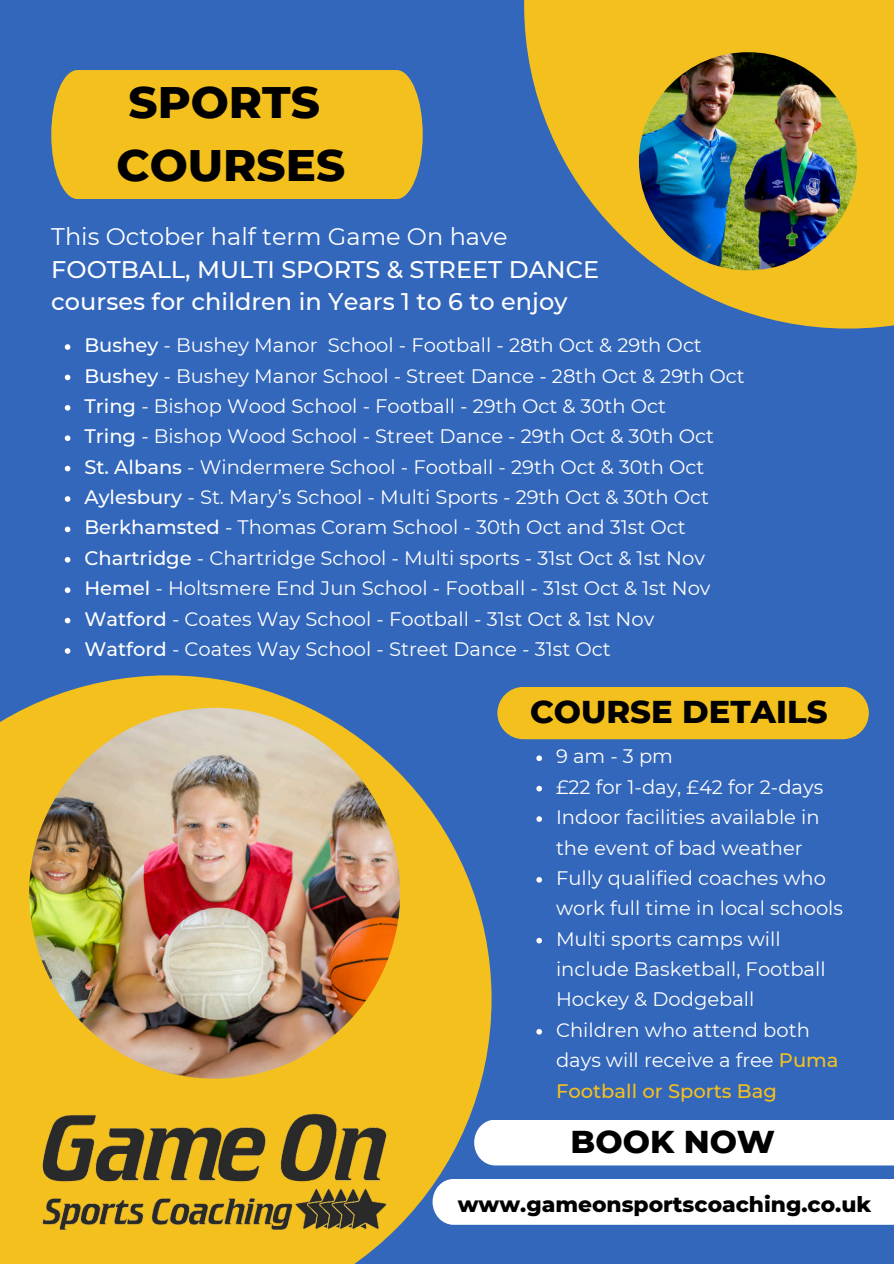
<style>
.page{position:relative;width:894px;height:1264px;background:#fff}
.page>*{position:absolute;margin:0;border:0;box-sizing:border-box;transform-origin:0 0}
.t1{font:800 45px/63px "Montserrat";color:#000}
.t2{font:800 32.25px "Montserrat";color:#000}
.t3{font:500 24px/32.7px "Montserrat";color:#fff}
.t4{font:800 21.75px "Montserrat";color:#000}
.t5{font:19.5px/30.3px "Montserrat";color:#fff}
.s1{font-weight:400}
.s2{font-weight:500}
.s3{font-weight:500;color:#f4c01e}
</style>
<div class="page">
<div style="left:0;top:0;width:893px;height:1263px;background:#3367bb"></div>
<svg style="left:0;top:675px;width:491px;height:588px;fill:#f4c01e"></svg>
<img style="left:29px;top:707px;width:371px;height:371px;border-radius:50%">
<div style="left:497px;top:687px;width:371px;height:52px;background:#f4c01e;border-radius:26px"></div>
<div style="left:432px;top:1178px;width:461px;height:46px;background:#fff"></div>
<img style="left:40px;top:1113px;width:350px;height:117px">
<div style="left:474px;top:1119px;width:419px;height:46px;background:#fff"></div>
<svg style="left:536px;top:755px;width:6px;height:6px"></svg>
<svg style="left:536px;top:785px;width:6px;height:6px"></svg>
<svg style="left:536px;top:816px;width:6px;height:5px"></svg>
<svg style="left:536px;top:877px;width:6px;height:5px"></svg>
<svg style="left:536px;top:937px;width:6px;height:6px"></svg>
<svg style="left:536px;top:1029px;width:6px;height:5px"></svg>
<svg style="left:65px;top:344px;width:5px;height:6px"></svg>
<svg style="left:65px;top:374px;width:5px;height:6px"></svg>
<svg style="left:65px;top:405px;width:5px;height:5px"></svg>
<svg style="left:65px;top:435px;width:5px;height:6px"></svg>
<svg style="left:65px;top:466px;width:5px;height:5px"></svg>
<svg style="left:65px;top:496px;width:5px;height:6px"></svg>
<svg style="left:65px;top:526px;width:5px;height:6px"></svg>
<svg style="left:65px;top:557px;width:5px;height:5px"></svg>
<svg style="left:65px;top:587px;width:5px;height:6px"></svg>
<svg style="left:65px;top:617px;width:5px;height:6px"></svg>
<svg style="left:65px;top:648px;width:5px;height:5px"></svg>
<div style="left:51px;top:70px;width:371px;height:129px;background:#f4c01e"></div>
<svg style="left:524px;top:0;width:369px;height:328px;fill:#f4c01e"></svg>
<img style="left:638px;top:52px;width:218px;height:218px;border-radius:50%">
<h2 class="t1" style="left:116px;top:70px;width:230px">SPORTS<br>COURSES</h2>
<p class="t3" style="left:51px;top:220px;width:549px"><span class="s1">This October half term Game On have<br></span>FOOTBALL, MULTI SPORTS &amp; STREET DANCE courses for children in Years 1 to 6 to enjoy</p>
<p class="t5" style="left:84px;top:330px;width:618px"><span class="s2">Bushey</span> - Bushey Manor School - Football - 28th Oct &amp; 29th Oct</p>
<p class="t5" style="left:84px;top:360px;width:661px"><span class="s2">Bushey</span> - Bushey Manor School - Street Dance - 28th Oct &amp; 29th Oct</p>
<p class="t5" style="left:84px;top:391px;width:583px"><span class="s2">Tring</span> - Bishop Wood School - Football - 29th Oct &amp; 30th Oct</p>
<p class="t5" style="left:84px;top:421px;width:631px"><span class="s2">Tring</span> - Bishop Wood School - Street Dance - 29th Oct &amp; 30th Oct</p>
<h2 class="t5" style="left:84px;top:451px;width:621px"><span class="s2">St. Albans</span> - Windermere School - Football - 29th Oct &amp; 30th Oct</h2>
<p class="t5" style="left:84px;top:482px;width:626px"><span class="s2">Aylesbury</span> - St. Mary’s School - Multi Sports - 29th Oct &amp; 30th Oct</p>
<p class="t5" style="left:84px;top:512px;width:602px"><span class="s2">Berkhamsted</span> - Thomas Coram School - 30th Oct and 31st Oct</p>
<p class="t5" style="left:84px;top:542px;width:621px"><span class="s2">Chartridge</span> - Chartridge School - Multi sports - 31st Oct &amp; 1st Nov</p>
<p class="t5" style="left:84px;top:573px;width:627px"><span class="s2">Hemel</span> - Holtsmere End Jun School - Football - 31st Oct &amp; 1st Nov</p>
<p class="t5" style="left:84px;top:603px;width:571px"><span class="s2">Watford</span> - Coates Way School - Football - 31st Oct &amp; 1st Nov</p>
<p class="t5" style="left:84px;top:634px;width:527px"><span class="s2">Watford</span> - Coates Way School - Street Dance - 31st Oct</p>
<h4 class="t2" style="left:530px;top:692px;width:299px">COURSE DETAILS</h4>
<p class="t5" style="left:556px;top:741px;width:118px">9am-3pm</p>
<p class="t5" style="left:556px;top:771px;width:269px">£22 for 1-day, £42 for 2-days</p>
<p class="t5" style="left:556px;top:802px;width:265px">Indoor facilities available in the event of bad weather</p>
<p class="t5" style="left:556px;top:862px;width:288px">Fully qualified coaches who work full time in local schools</p>
<p class="t5" style="left:556px;top:923px;width:271px">Multi sports camps will include Basketball, Football<br>Hockey &amp; Dodgeball</p>
<p class="t5" style="left:556px;top:1014px;width:284px">Children who attend both days will receive a free <span class="s3">Puma<br>Football or Sports Bag</span></p>
<p class="t2" style="left:570px;top:1121px;width:206px">BOOK NOW</p>
<p class="t4" style="left:457px;top:1190px;width:415px">www.gameonsportscoaching.co.uk</p>
</div>
